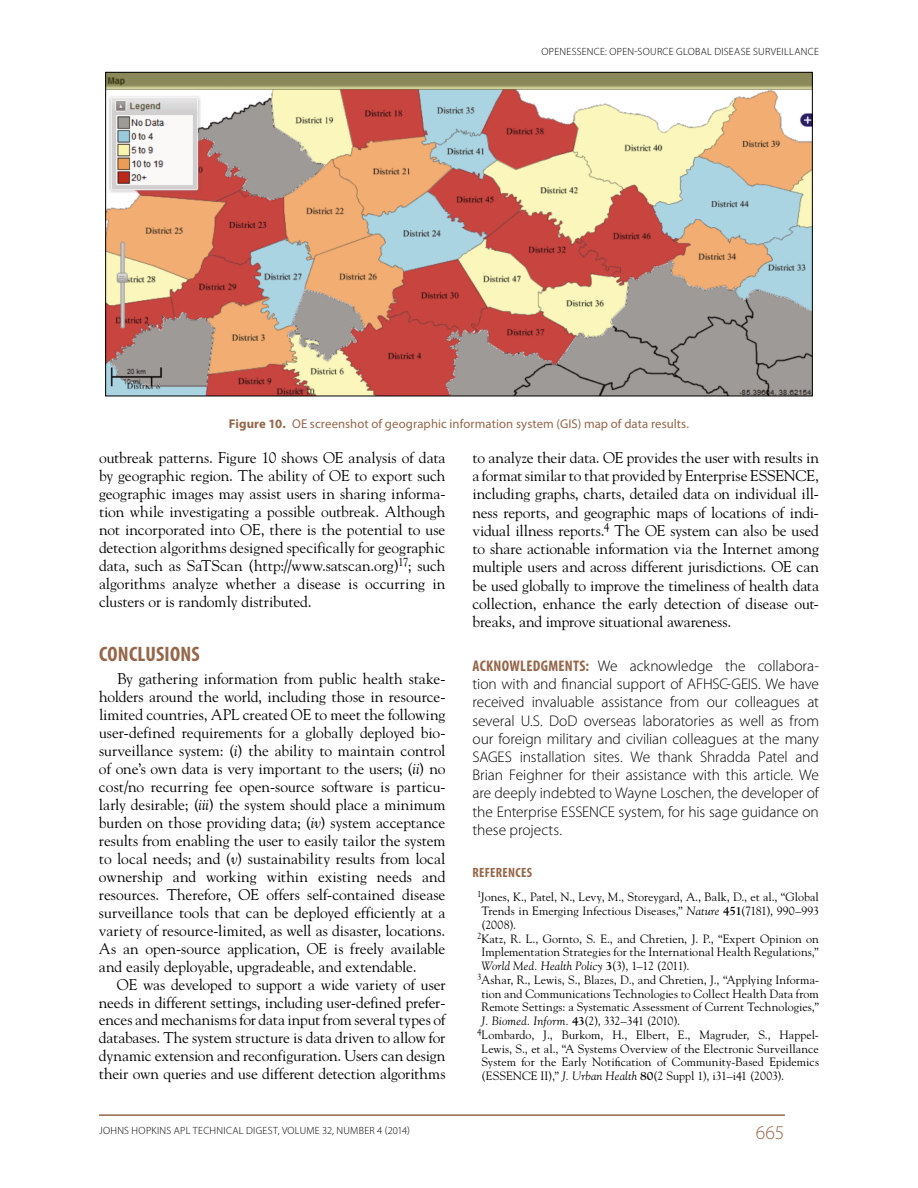
<style>
.page{position:relative;width:918px;height:1188px;background:#fff}
.page>*{position:absolute;margin:0;border:0;box-sizing:border-box;transform-origin:0 0}
.Head_1{font:700 condensed 21px "Myriad Pro";letter-spacing:.01em;color:#966649}
.t1{font:300 19.5px "Myriad Pro";color:#966649}
.Body_Copy{font:15.45px/18px "Hopkins Goudy";letter-spacing:-.005em;color:#000;text-align:justify}
.Acknowledgments{font:300 15.45px/18.3px "Myriad Pro";letter-spacing:-.005em;color:#000;text-align:justify}
.Reference_Head{font:700 condensed 13.5px "Myriad Pro";letter-spacing:.025em;color:#966649}
.Figure_Caption_Cente{font:12.75px "Myriad Pro";letter-spacing:.005em;color:#966649}
.References{font:12px/13.8px "Hopkins Goudy";letter-spacing:.005em;color:#000;text-align:justify}
.t2{font:300 10.5px "Myriad Pro";letter-spacing:.025em;color:#000}
.s1{font-weight:700}
.s2{font-style:italic}
.s3{font-weight:700;font-stretch:condensed;color:#966649}
</style>
<div class="page">
<hr style="left:99px;top:1114px;width:686px;height:2px;background:#966649">
<img style="left:107px;top:74px;width:704px;height:320px">
<p class="t2" style="left:542px;top:45px;width:279px">OPENESSENCE: OPEN-SOURCE GLOBAL DISEASE SURVEILLANCE</p>
<p class="Figure_Caption_Cente" style="left:229px;top:416px;width:462px"><span class="s1">Figure 10.</span> OE screenshot of geographic information system (GIS) map of data results.</p>
<p class="Body_Copy" style="left:99px;top:448px;width:348px">outbreak patterns. Figure 10 shows OE analysis of data by geographic region. The ability of OE to export such geographic images may assist users in sharing informa&shy;tion while investigating a possible outbreak. Although not incorporated into OE, there is the potential to use detection algorithms designed specifically for geographic data, such as SaTScan (http://www.satscan.org)<sup>17</sup>; such algorithms analyze whether a disease is occurring in clusters or is randomly distributed.</p>
<p class="Head_1" style="left:99px;top:641px;width:102px">CONCLUSIONS</p>
<p class="Body_Copy" style="left:99px;top:669px;width:348px;text-indent:18px">By gathering information from public health stake&shy;holders around the world, including those in resource&shy;limited countries, APL created OE to meet the following user-defined requirements for a globally deployed bio&shy;surveillance system: (<span class="s2">i</span>) the ability to maintain control of one’s own data is very important to the users; (<span class="s2">ii</span>) no cost/no recurring fee open-source software is particu&shy;larly desirable; (<span class="s2">iii</span>) the system should place a minimum burden on those providing data; (<span class="s2">iv</span>) system acceptance results from enabling the user to easily tailor the system to local needs; and (<span class="s2">v</span>) sustainability results from local ownership and working within existing needs and resources. Therefore, OE offers self-contained disease surveillance tools that can be deployed efficiently at a variety of resource-limited, as well as disaster, locations.<br>As an open-source application, OE is freely available and easily deployable, upgradeable, and extendable.</p>
<p class="Body_Copy" style="left:99px;top:975px;width:348px;text-indent:18px">OE was developed to support a wide variety of user needs in different settings, including user-defined prefer&shy;ences and mechanisms for data input from several types of databases. The system structure is data driven to allow for dynamic extension and reconfiguration. Users can design their own queries and use different detection algorithms</p>
<p class="Body_Copy" style="left:472px;top:448px;width:348px">to analyze their data. OE provides the user with results in a format similar to that provided by Enterprise ESSENCE, including graphs, charts, detailed data on individual ill&shy;ness reports, and geographic maps of locations of indi&shy;vidual illness reports.<sup>4</sup> The OE system can also be used to share actionable information via the Internet among multiple users and across different jurisdictions. OE can be used globally to improve the timeliness of health data collection, enhance the early detection of disease out&shy;breaks, and improve situational awareness.</p>
<p class="Acknowledgments" style="left:472px;top:656px;width:348px"><span class="s3">ACKNOWLEDGMENTS:</span> We acknowledge the collabora&shy;tion with and financial support of AFHSC-GEIS. We have received invaluable assistance from our colleagues at several U.S. DoD overseas laboratories as well as from our foreign military and civilian colleagues at the many SAGES installation sites. We thank Shradda Patel and Brian Feighner for their assistance with this article. We are deeply indebted to Wayne Loschen, the developer of the Enterprise ESSENCE system, for his sage guidance on these projects.</p>
<p class="Reference_Head" style="left:473px;top:864px;width:61px">REFERENCES</p>
<p class="References" style="left:482px;top:890px;width:339px;text-indent:-5px"><sup>1</sup>Jones, K., Patel, N., Levy, M., Storeygard, A., Balk, D., et al., “Global Trends in Emerging Infectious Diseases,” <span class="s2">Nature</span> <span class="s1">451</span>(7181), 990–993 (2008).</p>
<p class="References" style="left:482px;top:931px;width:339px;text-indent:-5px"><sup>2</sup>Katz, R. L., Gornto, S. E., and Chretien, J. P., “Expert Opinion on Implementation Strategies for the International Health Regulations,” <span class="s2">World Med. Health Policy</span> <span class="s1">3</span>(3), 1–12 (2011).</p>
<p class="References" style="left:482px;top:973px;width:339px;text-indent:-5px"><sup>3</sup>Ashar, R., Lewis, S., Blazes, D., and Chretien, J., “Applying Informa&shy;tion and Communications Technologies to Collect Health Data from Remote Settings: a Systematic Assessment of Current Technologies,” <span class="s2">J. Biomed. Inform.</span> <span class="s1">43</span>(2), 332–341 (2010).</p>
<p class="References" style="left:482px;top:1028px;width:339px;text-indent:-4px"><sup>4</sup>Lombardo, J., Burkom, H., Elbert, E., Magruder, S., Happel-Lewis, S., et al., “A Systems Overview of the Electronic Surveillance System for the Early Notification of Community-Based Epidemics (ESSENCE II),” <span class="s2">J. Urban Health</span> <span class="s1">80</span>(2 Suppl 1), i31–i41 (2003).</p>
<p class="t2" style="left:99px;top:1124px;width:312px">JOHNS HOPKINS APL TECHNICAL DIGEST, VOLUME 32, NUMBER 4 (2014)</p>
<p class="t1" style="left:756px;top:1121px;width:30px">665</p>
</div>
